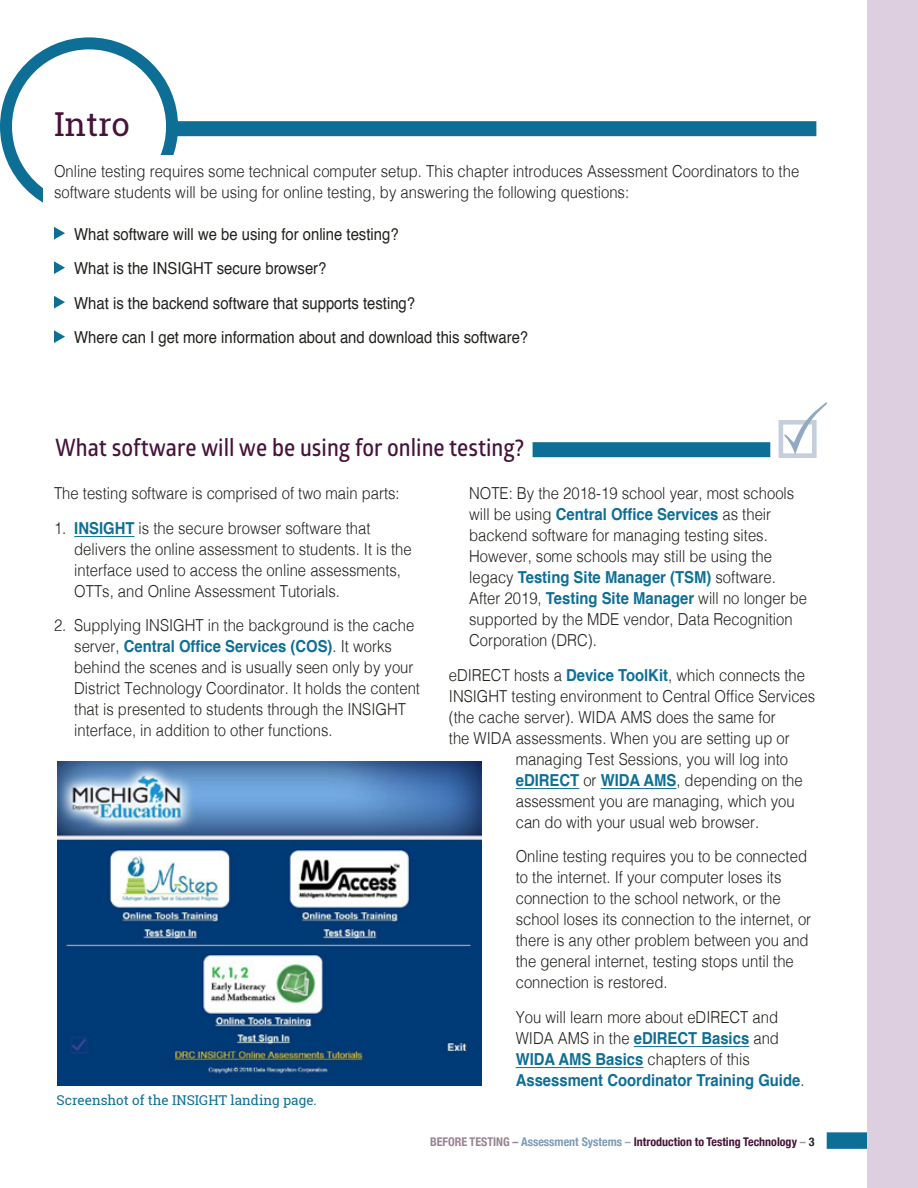
<style>
.page{position:relative;width:918px;height:1188px;background:#fff}
.page>*{position:absolute;margin:0;border:0;box-sizing:border-box;transform-origin:0 0}
.SectionHd{font:33px "Roboto Slab";color:#47133a}
.subhead1{font:24px "Glober Semi Bold Free";color:#47133a;scale:.9 1}
.text1{font:300 16.5px/21px "Helvetica";color:#20221d;scale:.9 1}
.intro_list{font:16.5px "Helvetica";color:#20221d;scale:.9 1}
.t1{font:13.5px "Roboto Slab";color:#0e6f96}
.t2{font:700 condensed 12px "Helvetica Neue";color:#47133a}
.s1{font-weight:700;color:#0e6f96}
.s2{color:#9b8393}
.s3{color:#7d9cb8}
.s4{color:#91aac1}
.s5{color:#959c9d}
.s6{color:#20221d}
</style>
<div class="page">
<div style="left:827px;top:1132px;width:51px;height:17px;background:#0e6f96"></div>
<div style="left:867px;top:0;width:51px;height:1188px;background:#ddcee0"></div>
<div style="left:0;top:37px;width:178px;height:178px;border:12px solid #0e6f96;border-radius:50%"></div>
<div style="left:166px;top:121px;width:650px;height:15px;background:#0e6f96"></div>
<div style="left:43px;top:155px;width:135px;height:64px;background:#fff"></div>
<svg style="left:54px;top:227px;width:11px;height:13px"></svg>
<svg style="left:54px;top:261px;width:11px;height:13px"></svg>
<svg style="left:54px;top:296px;width:11px;height:13px"></svg>
<svg style="left:54px;top:330px;width:11px;height:13px"></svg>
<hr style="left:74px;top:536px;width:60px;height:1px;background:#0e6f96">
<hr style="left:516px;top:788px;width:63px;height:1px;background:#0e6f96">
<hr style="left:601px;top:788px;width:75px;height:1px;background:#0e6f96">
<hr style="left:634px;top:1046px;width:115px;height:1px;background:#0e6f96">
<hr style="left:516px;top:1067px;width:127px;height:1px;background:#0e6f96">
<img style="left:57px;top:762px;width:425px;height:324px">
<div style="left:533px;top:442px;width:237px;height:15px;background:#0e6f96"></div>
<svg style="left:779px;top:420px;width:38px;height:38px"></svg>
<svg style="left:784px;top:402px;width:43px;height:53px"></svg>
<p class="SectionHd" style="left:54px;top:102px;width:77px">Intro</p>
<p class="text1" style="left:54px;top:160px;width:830px">Online testing requires some technical computer setup. This chapter introduces Assessment Coordinators to the software students will be using for online testing, by answering the following questions:</p>
<p class="intro_list" style="left:74px;top:221px;width:362px">What software will we be using for online testing?</p>
<p class="intro_list" style="left:74px;top:256px;width:282px">What is the INSIGHT secure browser?</p>
<p class="intro_list" style="left:74px;top:290px;width:380px">What is the backend software that supports testing?</p>
<p class="intro_list" style="left:74px;top:325px;width:506px">Where can I get more information about and download this software?</p>
<p class="subhead1" style="left:55px;top:431px;width:523px">What software will we be using for online testing?</p>
<p class="text1" style="left:54px;top:482px;width:386px">The testing software is comprised of two main parts:</p>
<p class="text1" style="left:74px;top:516px;width:377px;text-indent:-20px">1. <span class="s1">INSIGHT</span> is the secure browser software that delivers the online assessment to students. It is the interface used to access the online assessments, OTTs, and Online Assessment Tutorials.</p>
<p class="text1" style="left:74px;top:614px;width:386px;text-indent:-20px">2. Supplying INSIGHT in the background is the cache server, <span class="s1">Central Office Services (COS)</span>. It works behind the scenes and is usually seen only by your District Technology Coordinator. It holds the content that is presented to students through the INSIGHT interface, in addition to other functions.</p>
<p class="text1" style="left:469px;top:482px;width:377px">NOTE: By the 2018-19 school year, most schools will be using <span class="s1">Central Office Services</span> as their backend software for managing testing sites.<br>However, some schools may still be using the legacy <span class="s1">Testing Site Manager (TSM)</span> software.<br>After 2019, <span class="s1">Testing Site Manager</span> will no longer be supported by the MDE vendor, Data Recognition Corporation (DRC).</p>
<p class="text1" style="left:449px;top:663px;width:397px">eDIRECT hosts a <span class="s1">Device ToolKit</span>, which connects the</p>
<p class="text1" style="left:449px;top:684px;width:409px">INSIGHT testing environment to Central Office Services</p>
<p class="text1" style="left:449px;top:705px;width:365px">(the cache server). WIDA AMS does the same for</p>
<p class="text1" style="left:449px;top:726px;width:380px">the WIDA assessments. When you are setting up or</p>
<p class="text1" style="left:516px;top:747px;width:304px">managing Test Sessions, you will log into</p>
<p class="text1" style="left:516px;top:768px;width:320px"><span class="s1">eDIRECT</span> or <span class="s1">WIDA AMS</span>, depending on the</p>
<p class="text1" style="left:516px;top:789px;width:311px">assessment you are managing, which you</p>
<p class="text1" style="left:516px;top:810px;width:272px">can do with your usual web browser.</p>
<p class="text1" style="left:516px;top:845px;width:330px">Online testing requires you to be connected to the internet. If your computer loses its connection to the school network, or the school loses its connection to the internet, or there is any other problem between you and the general internet, testing stops until the connection is restored.</p>
<p class="text1" style="left:516px;top:1005px;width:322px">You will learn more about eDIRECT and WIDA AMS in the <span class="s1">eDIRECT Basics</span> and <span class="s1">WIDA AMS Basics</span> chapters of this <span class="s1">Assessment Coordinator Training Guide</span>.</p>
<p class="t1" style="left:57px;top:1091px;width:262px">Screenshot of the INSIGHT landing page.</p>
<p class="t2" style="left:430px;top:1132px;width:386px"><span class="s2">BEFORE TESTING –</span> <span class="s3">Assessment Systems</span> <span class="s4">–</span> Introduction to Testing Technology <span class="s5">–</span> <span class="s6">3</span></p>
</div>
